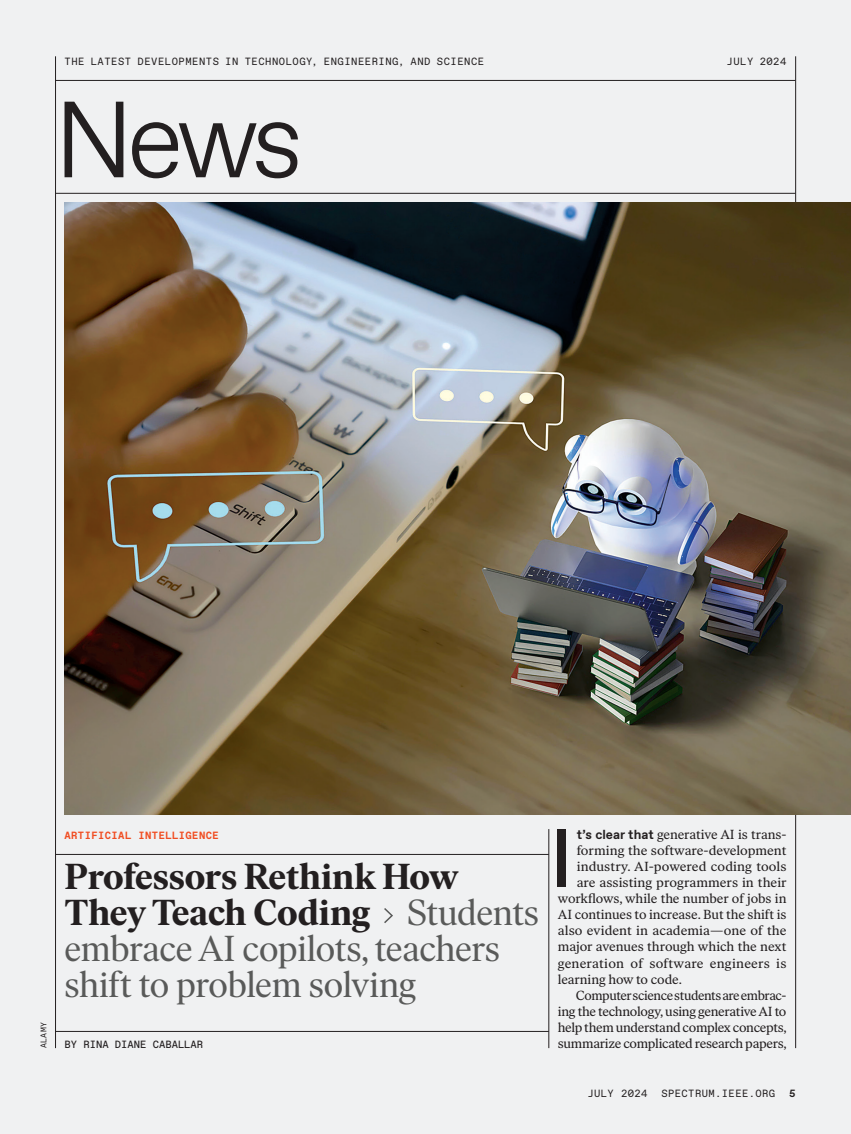
<style>
.page{position:relative;width:851px;height:1134px;background:#fff}
.page>*{position:absolute;margin:0;border:0;box-sizing:border-box;transform-origin:0 0}
._4_Body_Dcap{font:82.2px "ABC Favorit Pro";color:#231f20}
._2_Hed_Medium{font:36px/36px "Ivar Headline";letter-spacing:-.01em;color:#595a59}
._4_Body_Dcap-2{font:13.2px "Ivar Text";color:#231f20}
._5_Body_Indent{font:13.2px/16.2px "Ivar Text";letter-spacing:-.02em;color:#231f20;text-align:justify}
.t1{font:10.5px "ABC Favorit Mono";letter-spacing:.05em;color:#231f20}
._1_Rubrik{font:700 10.5px "ABC Favorit Mono";letter-spacing:.04em;color:#f04d22}
._3_Byline{font:10.5px "ABC Favorit Mono";color:#231f20}
.t2{font:700 10.5px "ABC Favorit Mono";color:#231f20}
.Credit_Gutter{font:8.25px "ABC Favorit Mono";letter-spacing:.04em;color:#231f20}
.s1{font-weight:700;color:#231f20}
.s2{font-family:"ABC Favorit Pro";font-weight:700}
</style>
<div class="page">
<div style="left:0;top:0;width:850px;height:1134px;background:#f0f1f2"></div>
<hr style="left:795px;top:56px;width:1px;height:992px;background:#231f20">
<hr style="left:55px;top:56px;width:1px;height:992px;background:#231f20">
<hr style="left:56px;top:193px;width:739px;height:1px;background:#231f20">
<svg style="left:64px;top:102px;width:234px;height:76px"></svg>
<hr style="left:56px;top:80px;width:739px;height:1px;background:#231f20">
<hr style="left:548px;top:829px;width:1px;height:219px;background:#231f20">
<hr style="left:56px;top:854px;width:493px;height:1px;background:#231f20">
<hr style="left:56px;top:1031px;width:493px;height:1px;background:#231f20">
<svg style="left:384px;top:908px;width:9px;height:15px"></svg>
<img style="left:64px;top:203px;width:786px;height:612px">
<p class="t1" style="left:64px;top:55px;width:421px">THE LATEST DEVELOPMENTS IN TECHNOLOGY, ENGINEERING, AND SCIENCE</p>
<p class="t1" style="left:726px;top:55px;width:61px">JULY 2024</p>
<p class="Credit_Gutter" style="left:39px;top:1048px;width:28px;rotate:-90deg">ALAMY</p>
<p class="_1_Rubrik" style="left:64px;top:829px;width:156px">ARTIFICIAL INTELLIGENCE</p>
<p class="_2_Hed_Medium" style="left:64px;top:859px;width:476px"><span class="s1">Professors Rethink How<br>They Teach Coding</span> Students embrace AI copilots, teachers shift to problem solving</p>
<p class="_3_Byline" style="left:64px;top:1038px;width:140px">BY RINA DIANE CABALLAR</p>
<p class="_4_Body_Dcap" style="left:550px;top:811px;width:25px">I</p>
<p class="_4_Body_Dcap-2" style="left:576px;top:826px;width:211px"><span class="s2">t’s clear that</span> generative AI is trans-</p>
<p class="_4_Body_Dcap-2" style="left:576px;top:842px;width:211px">forming the software-development</p>
<p class="_4_Body_Dcap-2" style="left:576px;top:858px;width:211px">industry. AI-powered coding tools</p>
<p class="_4_Body_Dcap-2" style="left:576px;top:875px;width:211px">are assisting programmers in their</p>
<p class="_4_Body_Dcap-2" style="left:558px;top:891px;width:230px">workflows, while the number of jobs in</p>
<p class="_4_Body_Dcap-2" style="left:558px;top:907px;width:230px">AI continues to increase. But the shift is</p>
<p class="_4_Body_Dcap-2" style="left:558px;top:923px;width:230px">also evident in academia—one of the</p>
<p class="_4_Body_Dcap-2" style="left:558px;top:939px;width:230px">major avenues through which the next</p>
<p class="_4_Body_Dcap-2" style="left:558px;top:955px;width:230px">generation of software engineers is</p>
<p class="_4_Body_Dcap-2" style="left:558px;top:971px;width:125px">learning how to code.</p>
<p class="_5_Body_Indent" style="left:558px;top:987px;width:230px;text-indent:18px">Computer science students are embrac&shy;ing the technology, using generative AI to help them understand complex concepts, summarize complicated research papers,</p>
<p class="t1" style="left:587px;top:1087px;width:62px">JULY 2024</p>
<p class="t1" style="left:661px;top:1087px;width:115px">SPECTRUM.IEEE.ORG</p>
<p class="t2" style="left:789px;top:1087px;width:8px">5</p>
</div>
